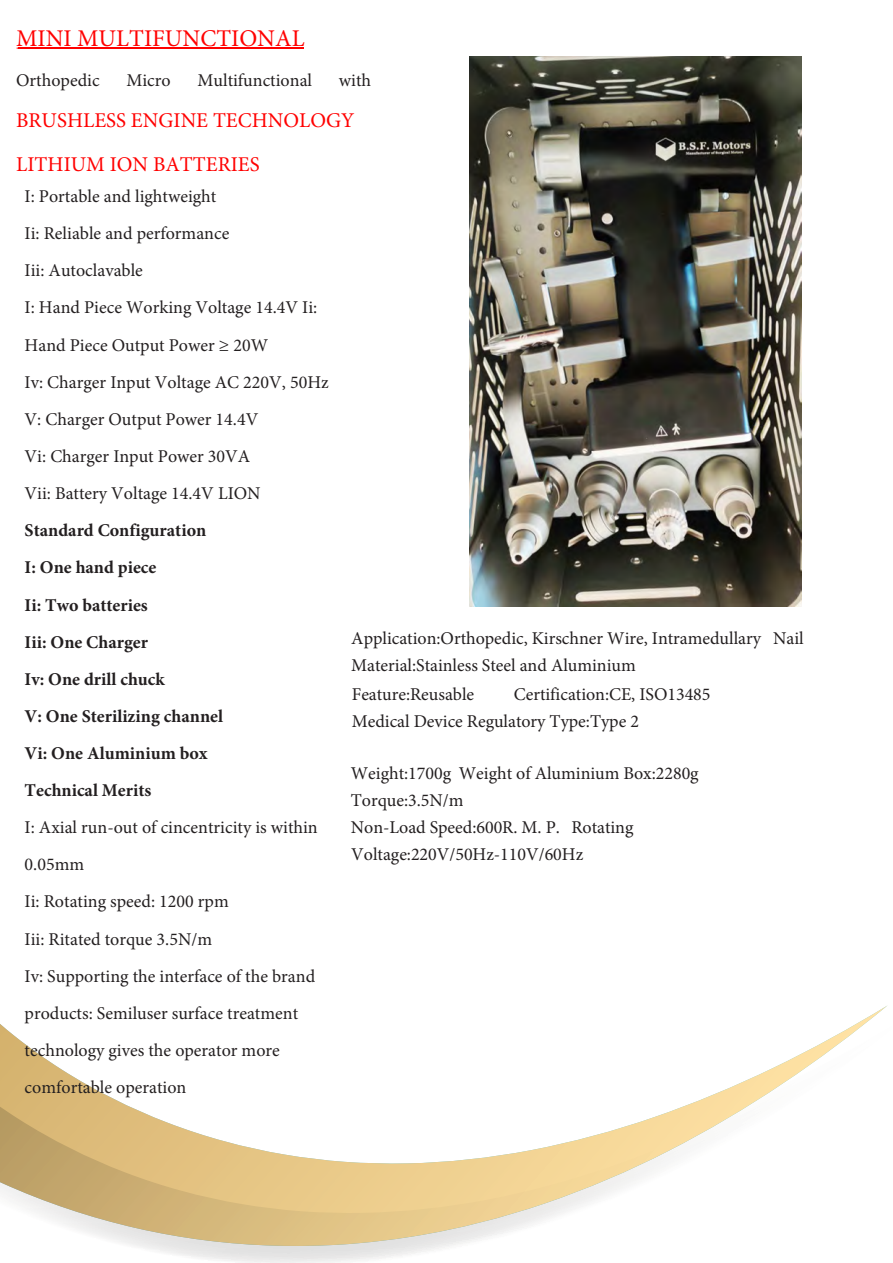
<style>
.page{position:relative;width:893px;height:1263px;background:#fff}
.page>*{position:absolute;margin:0;border:0;box-sizing:border-box;transform-origin:0 0}
.t1{font:24px "Minion Pro";color:#f00}
.t2{font:21px/43.3px "Minion Pro";color:#f00}
.t3{font:18px/37px "Minion Pro";color:#231f20}
.t4{font:700 18px/37px "Minion Pro";color:#231f20}
</style>
<div class="page">
<svg style="left:139px;top:1246px;width:311px;height:17px"></svg>
<svg style="left:0;top:1006px;width:887px;height:114px"></svg>
<svg style="left:0;top:1065px;width:725px;height:181px"></svg>
<hr style="left:18px;top:47px;width:285px;height:2px;background:#f00">
<hr style="left:17px;top:48px;width:40px;height:1px;background:#f00">
<img style="left:469px;top:57px;width:332px;height:549px">
<h1 class="t1" style="left:16px;top:22px;width:290px">MINI MULTIFUNCTIONAL</h1>
<p class="t3" style="left:16px;top:61px;width:85px">Orthopedic</p>
<p class="t3" style="left:126px;top:61px;width:46px">Micro</p>
<p class="t3" style="left:197px;top:61px;width:116px">Multifunctional</p>
<p class="t3" style="left:339px;top:61px;width:34px">with</p>
<p class="t2" style="left:16px;top:99px;width:340px">BRUSHLESS ENGINE TECHNOLOGY<br>LITHIUM ION BATTERIES</p>
<p class="t3" style="left:25px;top:178px;width:306px">I: Portable and lightweight<br>Ii: Reliable and performance<br>Iii: Autoclavable<br>I: Hand Piece Working Voltage 14.4V Ii:<br>Hand Piece Output Power ≥ 20W<br>Iv: Charger Input Voltage AC 220V, 50Hz<br>V: Charger Output Power 14.4V<br>Vi: Charger Input Power 30VA<br>Vii: Battery Voltage 14.4V LION</p>
<p class="t4" style="left:25px;top:512px;width:200px">Standard Configuration<br>I: One hand piece<br>Ii: Two batteries<br>Iii: One Charger<br>Iv: One drill chuck<br>V: One Sterilizing channel<br>Vi: One Aluminium box<br>Technical Merits</p>
<p class="t3" style="left:25px;top:809px;width:295px">I: Axial run-out of cincentricity is within<br>0.05mm<br>Ii: Rotating speed: 1200 rpm<br>Iii: Ritated torque 3.5N/m<br>Iv: Supporting the interface of the brand products: Semiluser surface treatment technology gives the operator more comfortable operation</p>
<p class="t3" style="left:351px;top:625px;width:454px;line-height:27.6px">Application:Orthopedic, Kirschner Wire, Intramedullary Nail<br>Material:Stainless Steel and Aluminium<br>Feature:Reusable</p>
<p class="t3" style="left:352px;top:680px;width:360px;line-height:27px;text-indent:162px">Certification:CE, ISO13485<br>Medical Device Regulatory Type:Type 2</p>
<p class="t3" style="left:351px;top:760px;width:349px;line-height:27px">Weight:1700g Weight of Aluminium Box:2280g<br>Torque:3.5N/m<br>Non-Load Speed:600R. M. P. Rotating<br>Voltage:220V/50Hz-110V/60Hz</p>
</div>
